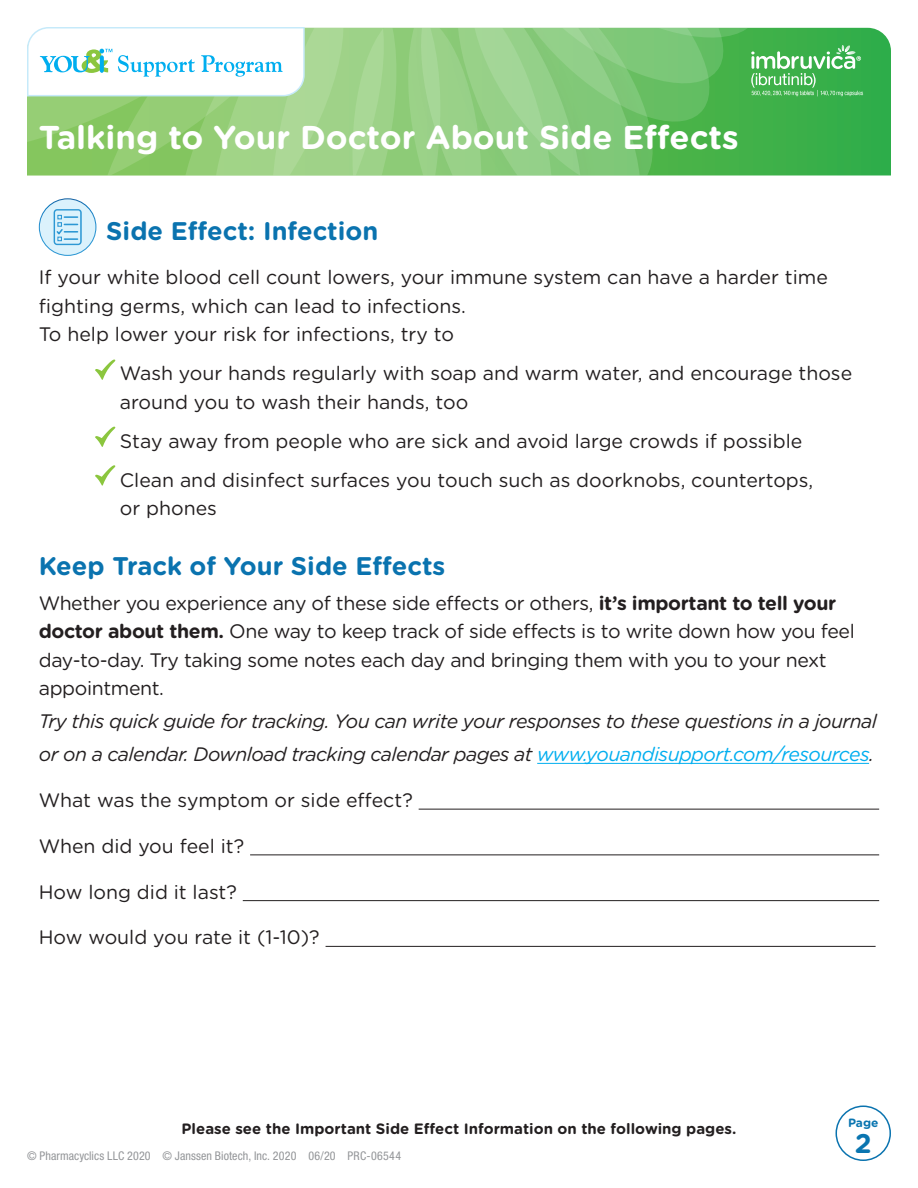
<style>
.page{position:relative;width:918px;height:1188px;background:#fff}
.page>*{position:absolute;margin:0;border:0;box-sizing:border-box;transform-origin:0 0}
.t1{font:700 33px "Gotham Rounded";color:#fff}
.t2{font:700 27px "Gotham Rounded";color:#0a75b0}
.t3{font:700 25.5px "Gotham Rounded";color:#0a73af}
.t4{font:19.5px/28.5px "Gotham Rounded";color:#231f20}
.t5{font:19.5px/28.5px "Gotham Rounded";letter-spacing:-.02em;color:#231f20}
.t6{font:italic 19.5px/33px "Gotham Rounded";letter-spacing:-.03em;color:#231f20}
.t7{font:700 15px "Gotham Rounded";color:#231f20}
.t8{font:condensed 12px "Helvetica Neue LT Std";letter-spacing:.01em;color:#939598}
.t9{font:700 12px "Gotham Rounded";color:#0a75b0}
.s1{font-weight:700}
.s2{color:#00aeef}
</style>
<div class="page">
<hr style="left:537px;top:763px;width:332px;height:1px;background:#00aeef">
<hr style="left:419px;top:809px;width:460px;height:1px;background:#231f20">
<hr style="left:250px;top:854px;width:629px;height:1px;background:#231f20">
<hr style="left:243px;top:900px;width:636px;height:1px;background:#231f20">
<hr style="left:326px;top:946px;width:550px;height:1px;background:#231f20">
<svg style="left:95px;top:360px;width:20px;height:20px"></svg>
<svg style="left:95px;top:427px;width:20px;height:20px"></svg>
<svg style="left:95px;top:465px;width:20px;height:21px"></svg>
<div style="left:39px;top:198px;width:57px;height:58px;background:#dbf2fc;border:2px solid #fff;border-radius:50%"></div>
<svg style="left:54px;top:209px;width:28px;height:36px"></svg>
<div style="left:863px;top:28px;width:28px;height:148px;background:#2ead4a"></div>
<div style="left:836px;top:1106px;width:55px;height:55px;border:2px solid #0a73af;border-radius:50%"></div>
<svg style="left:27px;top:27px;width:836px;height:149px;background:#8fcf88"></svg>
<p class="t1" style="left:39px;top:113px;width:702px">Talking to Your Doctor About Side Effects</p>
<p class="t3" style="left:106px;top:212px;width:274px">Side Effect: Infection</p>
<p class="t4" style="left:39px;top:262px;width:791px">If your white blood cell count lowers, your immune system can have a harder time fighting germs, which can lead to infections.</p>
<p class="t4" style="left:39px;top:319px;width:417px">To help lower your risk for infections, try to</p>
<p class="t4" style="left:120px;top:358px;width:734px">Wash your hands regularly with soap and warm water, and encourage those around you to wash their hands, too</p>
<p class="t4" style="left:120px;top:421px;width:695px;line-height:39px">Stay away from people who are sick and avoid large crowds if possible<br>Clean and disinfect surfaces you touch such as doorknobs, countertops,</p>
<p class="t4" style="left:120px;top:493px;width:99px">or phones</p>
<p class="t3" style="left:39px;top:547px;width:408px">Keep Track of Your Side Effects</p>
<p class="t5" style="left:39px;top:588px;width:818px">Whether you experience any of these side effects or others, <span class="s1">it’s important to tell your doctor about them.</span> One way to keep track of side effects is to write down how you feel day-to-day. Try taking some notes each day and bringing them with you to your next appointment.</p>
<p class="t6" style="left:39px;top:704px;width:840px">Try this quick guide for tracking. You can write your responses to these questions in a journal or on a calendar. Download tracking calendar pages at <span class="s2">www.youandisupport.com/resources</span>.</p>
<p class="t4" style="left:39px;top:785px;width:375px">What was the symptom or side effect?</p>
<p class="t4" style="left:39px;top:831px;width:207px">When did you feel it?</p>
<p class="t4" style="left:39px;top:877px;width:200px">How long did it last?</p>
<p class="t4" style="left:39px;top:922px;width:282px">How would you rate it (1-10)?</p>
<p class="t7" style="left:182px;top:1118px;width:556px">Please see the Important Side Effect Information on the following pages.</p>
<p class="t8" style="left:27px;top:1149px;width:375px">© Pharmacyclics LLC 2020 © Janssen Biotech, Inc. 2020 06/20 PRC-06544</p>
<p class="t9" style="left:848px;top:1114px;width:32px">Page</p>
<p class="t2" style="left:855px;top:1124px;width:18px">2</p>
</div>
